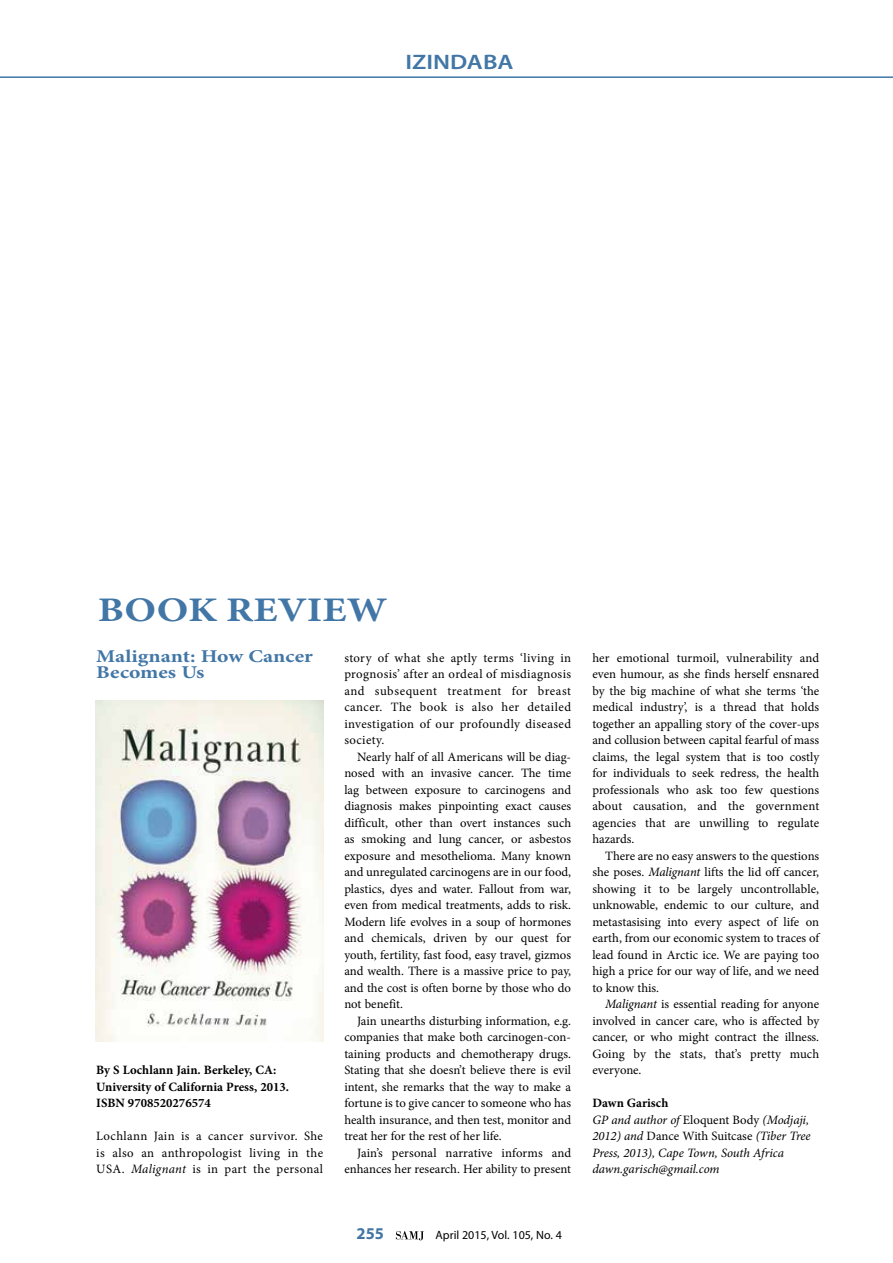
<style>
.page{position:relative;width:893px;height:1263px;background:#fff}
.page>*{position:absolute;margin:0;border:0;box-sizing:border-box;transform-origin:0 0}
.t1{font:700 34.5px "Minion Pro";color:#4176a6;scale:1.2 1}
.t2{font:600 21px "Myriad Pro";color:#4176a6;scale:1.2 1}
.t3{font:700 18px/16.5px "Minion Pro";color:#4176a6;scale:1.2 1}
.t4{font:700 16.5px "Myriad Pro";color:#4176a6}
.t5{font:12.75px/16.5px "Minion Pro";letter-spacing:.005em;color:#000;text-align:justify}
.t6{font:italic 12.75px/16.5px "Minion Pro";letter-spacing:-.005em;color:#000}
.t7{font:700 12.75px/16.5px "Minion Pro";color:#000}
.t8{font:12px "Myriad Pro";color:#000}
.s1{font-style:italic}
.s2{font-weight:700;font-style:normal}
.s3{font-style:normal}
</style>
<div class="page">
<hr style="left:0;top:76px;width:893px;height:2px;background:#4176a6">
<svg style="left:396px;top:1231px;width:28px;height:9px"></svg>
<img style="left:96px;top:700px;width:227px;height:341px">
<h2 class="t2" style="left:405px;top:48px;width:91px">IZINDABA</h2>
<h1 class="t1" style="left:98px;top:585px;width:243px">BOOK REVIEW</h1>
<h3 class="t3" style="left:96px;top:647px;width:182px">Malignant: How Cancer<br>Becomes Us</h3>
<p class="t7" style="left:96px;top:1062px;width:194px">By S Lochlann Jain. Berkeley, CA:<br>University of California Press, 2013.<br>ISBN 9708520276574</p>
<p class="t5" style="left:96px;top:1128px;width:228px">Lochlann Jain is a cancer survivor. She is also an anthropologist living in the USA. <span class="s1">Malignant</span> is in part the personal</p>
<p class="t5" style="left:344px;top:649px;width:228px">story of what she aptly terms ‘living in prognosis’ after an ordeal of misdiagnosis and subsequent treatment for breast cancer. The book is also her detailed investigation of our profoundly diseased society.</p>
<p class="t5" style="left:344px;top:748px;width:228px;text-indent:13px">Nearly half of all Americans will be diag&shy;nosed with an invasive cancer. The time lag between exposure to carcinogens and diagnosis makes pinpointing exact causes difficult, other than overt instances such as smoking and lung cancer, or asbestos exposure and mesothelioma. Many known and unregulated carcinogens are in our food, plastics, dyes and water. Fallout from war, even from medical treatments, adds to risk.<br>Modern life evolves in a soup of hormones and chemicals, driven by our quest for youth, fertility, fast food, easy travel, gizmos and wealth. There is a massive price to pay, and the cost is often borne by those who do not benefit.</p>
<p class="t5" style="left:344px;top:1012px;width:228px;text-indent:13px">Jain unearths disturbing information, e.g. companies that make both carcinogen-con&shy;taining products and chemotherapy drugs.<br>Stating that she doesn’t believe there is evil intent, she remarks that the way to make a fortune is to give cancer to someone who has health insurance, and then test, monitor and treat her for the rest of her life.</p>
<p class="t5" style="left:344px;top:1144px;width:228px;text-align:right">Jain’s personal narrative informs and enhances her research. Her ability to present</p>
<p class="t4" style="left:357px;top:1223px;width:29px">255</p>
<p class="t8" style="left:436px;top:1228px;width:128px">April 2015, Vol. 105, No. 4</p>
<p class="t5" style="left:592px;top:649px;width:228px">her emotional turmoil, vulnerability and even humour, as she finds herself ensnared by the big machine of what she terms ‘the medical industry’, is a thread that holds together an appalling story of the cover-ups and collusion between capital fearful of mass claims, the legal system that is too costly for individuals to seek redress, the health professionals who ask too few questions about causation, and the government agencies that are unwilling to regulate hazards.</p>
<p class="t5" style="left:592px;top:847px;width:228px;text-indent:13px">There are no easy answers to the questions she poses. <span class="s1">Malignant</span> lifts the lid off cancer, showing it to be largely uncontrollable, unknowable, endemic to our culture, and metastasising into every aspect of life on earth, from our economic system to traces of lead found in Arctic ice. We are paying too high a price for our way of life, and we need to know this.</p>
<p class="t5" style="left:592px;top:996px;width:228px;text-indent:13px"><span class="s1">Malignant</span> is essential reading for anyone involved in cancer care, who is affected by cancer, or who might contract the illness.<br>Going by the stats, that’s pretty much everyone.</p>
<p class="t6" style="left:592px;top:1095px;width:220px"><span class="s2">Dawn Garisch<br></span>GP and author of <span class="s3">Eloquent Body</span> (Modjaji,<br>2012) and <span class="s3">Dance With Suitcase</span> (Tiber Tree<br>Press, 2013), Cape Town, South Africa dawn.garisch@gmail.com</p>
</div>
